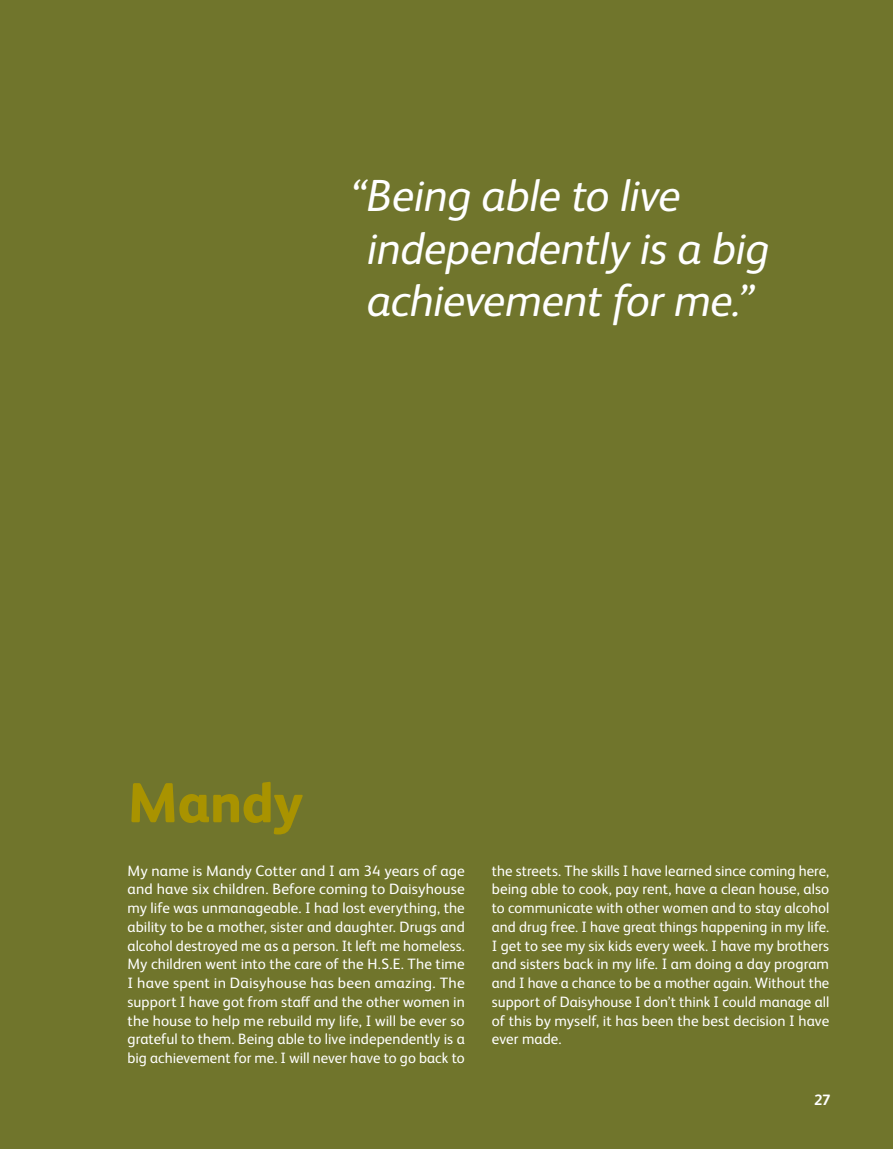
<style>
.page{position:relative;width:893px;height:1149px;background:#fff}
.page>*{position:absolute;margin:0;border:0;box-sizing:border-box;transform-origin:0 0}
.t1{font:800 56.4px "FS Albert Pro";letter-spacing:-.01em;color:#a99300}
.t2{font:italic 45px/52.5px "FS Albert Pro";letter-spacing:-.015em;color:#fff}
.t3{font:15px/18.8px "FS Albert Pro";letter-spacing:.005em;color:#fff;text-align:justify}
.t4{font:700 15px "FS Albert Pro";color:#fff}
</style>
<div class="page">
<div style="left:0;top:0;width:893px;height:1148px;background:#70752c"></div>
<h2 class="t2" style="left:367px;top:167px;width:404px;text-indent:-16px">“Being able to live independently is a big achievement for me.”</h2>
<h1 class="t1" style="left:128px;top:758px;width:177px">Mandy</h1>
<p class="t3" style="left:128px;top:859px;width:339px">My name is Mandy Cotter and I am 34 years of age and have six children. Before coming to Daisyhouse my life was unmanageable. I had lost everything, the ability to be a mother, sister and daughter. Drugs and alcohol destroyed me as a person. It left me homeless.<br>My children went into the care of the H.S.E. The time I have spent in Daisyhouse has been amazing. The support I have got from staff and the other women in the house to help me rebuild my life, I will be ever so grateful to them. Being able to live independently is a big achievement for me. I will never have to go back to</p>
<p class="t3" style="left:492px;top:859px;width:339px">the streets. The skills I have learned since coming here, being able to cook, pay rent, have a clean house, also to communicate with other women and to stay alcohol and drug free. I have great things happening in my life.<br>I get to see my six kids every week. I have my brothers and sisters back in my life. I am doing a day program and I have a chance to be a mother again. Without the support of Daisyhouse I don’t think I could manage all of this by myself, it has been the best decision I have ever made.</p>
<p class="t4" style="left:814px;top:1089px;width:18px">27</p>
</div>
